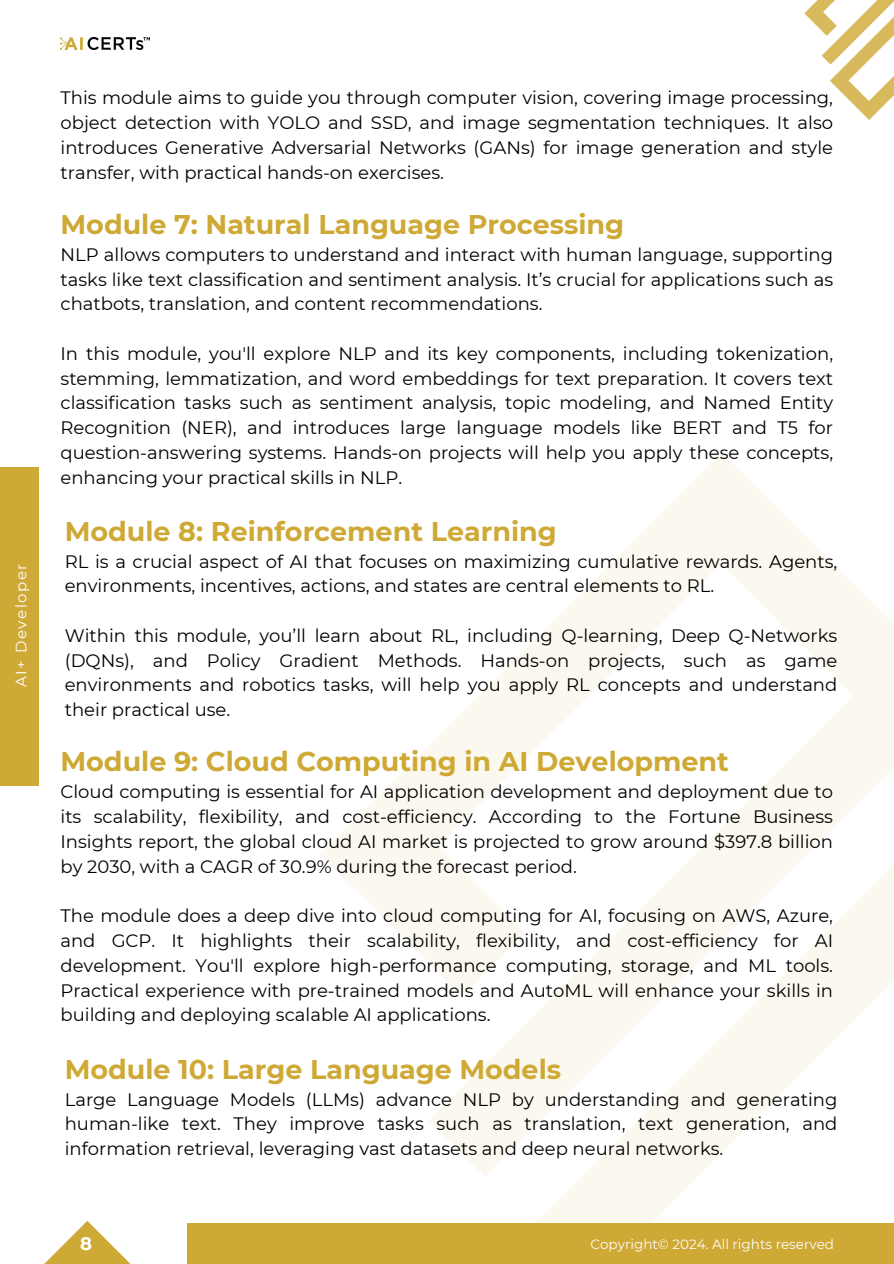
<style>
.page{position:relative;width:894px;height:1264px;background:#fff}
.page>*{position:absolute;margin:0;border:0;box-sizing:border-box;transform-origin:0 0}
.t1{font:700 27px "Montserrat";color:#cfa935}
.t2{font:18px/24.8px "Montserrat";color:#000;text-align:justify}
.t3{font:700 18px "Montserrat";color:#fff}
.t4{font:15px "Montserrat";letter-spacing:.1em;color:#fff}
.t5{font:13.5px "Montserrat";color:#fdfdfd}
</style>
<div class="page">
<svg style="left:321px;top:453px;width:572px;height:718px"></svg>
<svg style="left:480px;top:794px;width:413px;height:428px"></svg>
<svg style="left:45px;top:1221px;width:85px;height:42px"></svg>
<div style="left:187px;top:1222px;width:706px;height:41px;background:#cfa935"></div>
<div style="left:0;top:467px;width:39px;height:318px;background:#cfa935"></div>
<img style="left:60px;top:37px;width:89px;height:13px">
<svg style="left:804px;top:0;width:89px;height:120px"></svg>
<p class="t4" style="left:12px;top:687px;width:125px;rotate:-90deg">AI+ Developer</p>
<h1 class="t2" style="left:60px;top:86px;width:773px">This module aims to guide you through computer vision, covering image processing, object detection with YOLO and SSD, and image segmentation techniques. It also introduces Generative Adversarial Networks (GANs) for image generation and style transfer, with practical hands-on exercises.</h1>
<h1 class="t1" style="left:60px;top:208px;width:565px">Module 7: Natural Language Processing</h1>
<h1 class="t2" style="left:60px;top:242px;width:773px">NLP allows computers to understand and interact with human language, supporting tasks like text classification and sentiment analysis. It’s crucial for applications such as chatbots, translation, and content recommendations.</h1>
<p class="t2" style="left:60px;top:341px;width:773px">In this module, you'll explore NLP and its key components, including tokenization, stemming, lemmatization, and word embeddings for text preparation. It covers text classification tasks such as sentiment analysis, topic modeling, and Named Entity Recognition (NER), and introduces large language models like BERT and T5 for question-answering systems. Hands-on projects will help you apply these concepts, enhancing your practical skills in NLP.</p>
<h1 class="t1" style="left:65px;top:514px;width:493px">Module 8: Reinforcement Learning</h1>
<h1 class="t2" style="left:65px;top:549px;width:773px">RL is a crucial aspect of AI that focuses on maximizing cumulative rewards. Agents, environments, incentives, actions, and states are central elements to RL.</h1>
<h1 class="t2" style="left:65px;top:623px;width:773px">Within this module, you’ll learn about RL, including Q-learning, Deep Q-Networks (DQNs), and Policy Gradient Methods. Hands-on projects, such as game environments and robotics tasks, will help you apply RL concepts and understand their practical use.</h1>
<h1 class="t1" style="left:60px;top:745px;width:669px">Module 9: Cloud Computing in AI Development</h1>
<h1 class="t2" style="left:60px;top:779px;width:773px">Cloud computing is essential for AI application development and deployment due to its scalability, flexibility, and cost-efficiency. According to the Fortune Business Insights report, the global cloud AI market is projected to grow around $397.8 billion by 2030, with a CAGR of 30.9% during the forecast period.</h1>
<h1 class="t2" style="left:60px;top:903px;width:773px">The module does a deep dive into cloud computing for AI, focusing on AWS, Azure, and GCP. It highlights their scalability, flexibility, and cost-efficiency for AI development. You'll explore high-performance computing, storage, and ML tools.<br>Practical experience with pre-trained models and AutoML will enhance your skills in building and deploying scalable AI applications.</h1>
<h1 class="t1" style="left:65px;top:1052px;width:497px">Module 10: Large Language Models</h1>
<h1 class="t2" style="left:65px;top:1086px;width:773px">Large Language Models (LLMs) advance NLP by understanding and generating human-like text. They improve tasks such as translation, text generation, and information retrieval, leveraging vast datasets and deep neural networks.</h1>
<p class="t3" style="left:80px;top:1232px;width:13px">8</p>
<h1 class="t5" style="left:590px;top:1235px;width:245px">Copyright© 2024. All rights reserved</h1>
</div>
